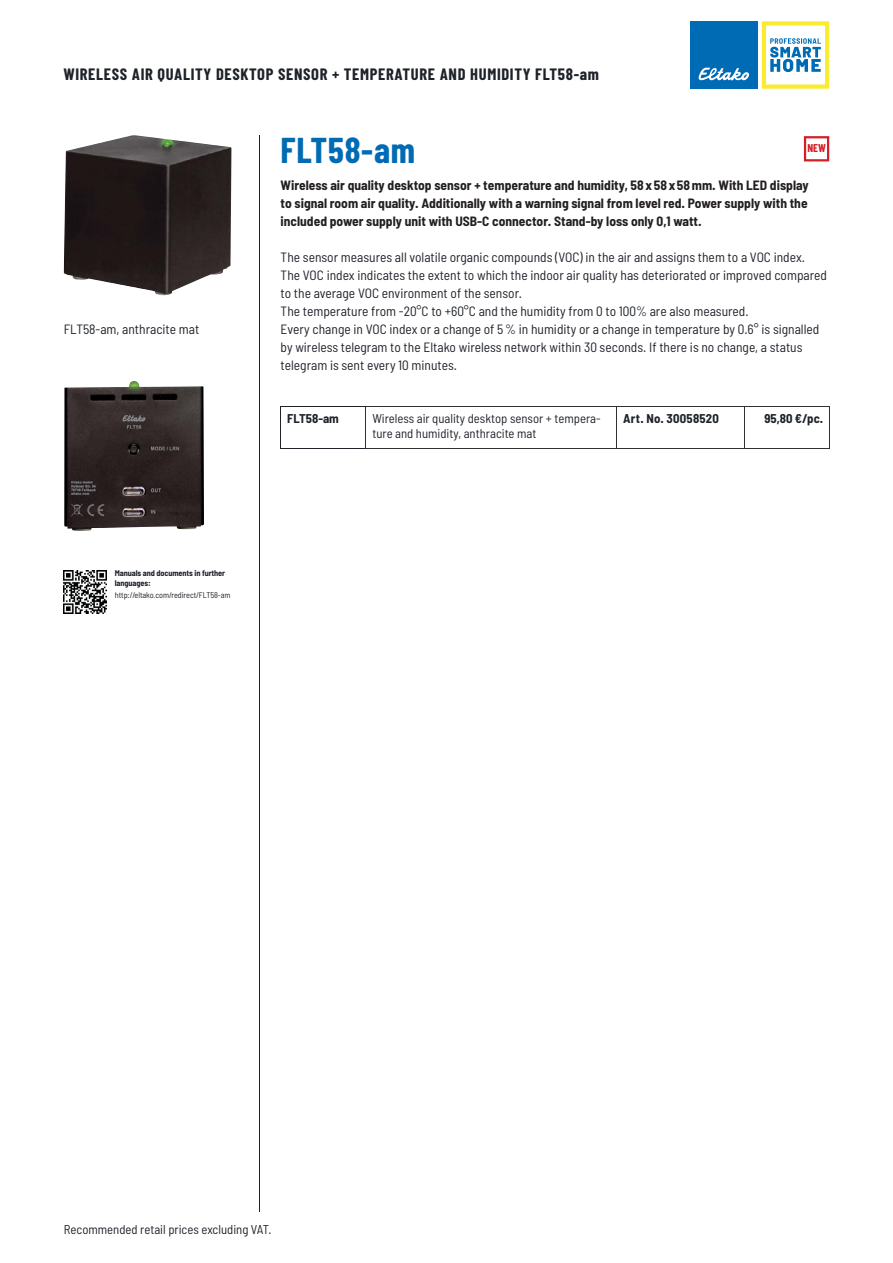
<style>
.page{position:relative;width:893px;height:1263px;background:#fff}
.page>*{position:absolute;margin:0;border:0;box-sizing:border-box;transform-origin:0 0}
.t1{font:700 36px "Barlow Condensed";letter-spacing:.02em;color:#006bb5}
.t2{font:700 16.5px "Barlow Condensed";letter-spacing:.04em;color:#1e2229}
.t3{font:semi-condensed 13.5px/18px "Barlow";color:#1e2229}
.t4{font:700 semi-condensed 13.5px/18px "Barlow";color:#231f20;text-align:justify}
.t5{font:semi-condensed 12.75px/15px "Barlow";color:#1e2229}
.t6{font:700 semi-condensed 12.75px "Barlow";letter-spacing:.015em;color:#1e2229}
.t7{font:700 11.25px "Barlow Condensed";color:#d41f26}
.t8{font:700 semi-condensed 8.25px/9.8px "Barlow";letter-spacing:-.01em;color:#1e2229}
.t9{font:semi-condensed 8.25px "Barlow";letter-spacing:-.01em;color:#1e2229}
</style>
<div class="page">
<hr style="left:259px;top:136px;width:1px;height:1076px;background:#1e2229">
<svg style="left:762px;top:21px;width:67px;height:68px"></svg>
<div style="left:690px;top:21px;width:67px;height:68px;background:#006bb5"></div>
<svg style="left:698px;top:68px;width:51px;height:13px"></svg>
<hr style="left:616px;top:406px;width:214px;height:1px;background:#323031">
<hr style="left:829px;top:407px;width:1px;height:42px;background:#323031">
<hr style="left:616px;top:449px;width:214px;height:1px;background:#323031">
<hr style="left:281px;top:406px;width:85px;height:1px;background:#1e2229">
<hr style="left:281px;top:407px;width:1px;height:42px;background:#1e2229">
<hr style="left:281px;top:449px;width:85px;height:1px;background:#1e2229">
<hr style="left:366px;top:406px;width:250px;height:1px;background:#323031">
<hr style="left:366px;top:407px;width:1px;height:42px;background:#323031">
<hr style="left:366px;top:449px;width:250px;height:1px;background:#323031">
<hr style="left:616px;top:407px;width:1px;height:42px;background:#323031">
<hr style="left:744px;top:407px;width:1px;height:42px;background:#323031">
<svg style="left:804px;top:136px;width:25px;height:25px"></svg>
<img style="left:64px;top:135px;width:167px;height:160px">
<img style="left:64px;top:381px;width:140px;height:150px">
<img style="left:64px;top:571px;width:42px;height:42px">
<p class="t2" style="left:63px;top:65px;width:537px">WIRELESS AIR QUALITY DESKTOP SENSOR + TEMPERATURE AND HUMIDITY FLT58-am</p>
<p class="t3" style="left:64px;top:322px;width:137px">FLT58-am, anthracite mat</p>
<h1 class="t1" style="left:281px;top:129px;width:136px">FLT58-am</h1>
<p class="t4" style="left:281px;top:178px;width:529px">Wireless air quality desktop sensor + temperature and humidity, 58 x 58 x 58 mm. With LED display to signal room air quality. Additionally with a warning signal from level red. Power supply with the included power supply unit with USB-C connector. Stand-by loss only 0,1 watt.</p>
<p class="t3" style="left:281px;top:250px;width:548px">The sensor measures all volatile organic compounds (VOC) in the air and assigns them to a VOC index.<br>The VOC index indicates the extent to which the indoor air quality has deteriorated or improved compared to the average VOC environment of the sensor.<br>The temperature from -20°C to +60°C and the humidity from 0 to 100% are also measured.<br>Every change in VOC index or a change of 5 % in humidity or a change in temperature by 0.6° is signalled by wireless telegram to the Eltako wireless network within 30 seconds. If there is no change, a status telegram is sent every 10 minutes.</p>
<p class="t7" style="left:807px;top:142px;width:20px">NEW</p>
<p class="t6" style="left:287px;top:415px;width:53px">FLT58-am</p>
<p class="t5" style="left:372px;top:413px;width:230px">Wireless air quality desktop sensor + tempera&shy;ture and humidity, anthracite mat</p>
<p class="t6" style="left:623px;top:415px;width:97px">Art. No. 30058520</p>
<p class="t6" style="left:764px;top:415px;width:60px">95,80 €/pc.</p>
<p class="t8" style="left:115px;top:570px;width:112px">Manuals and documents in further languages:</p>
<p class="t9" style="left:115px;top:592px;width:117px">http://eltako.com/redirect/FLT58-am</p>
<p class="t5" style="left:64px;top:1224px;width:209px">Recommended retail prices excluding VAT.</p>
</div>
